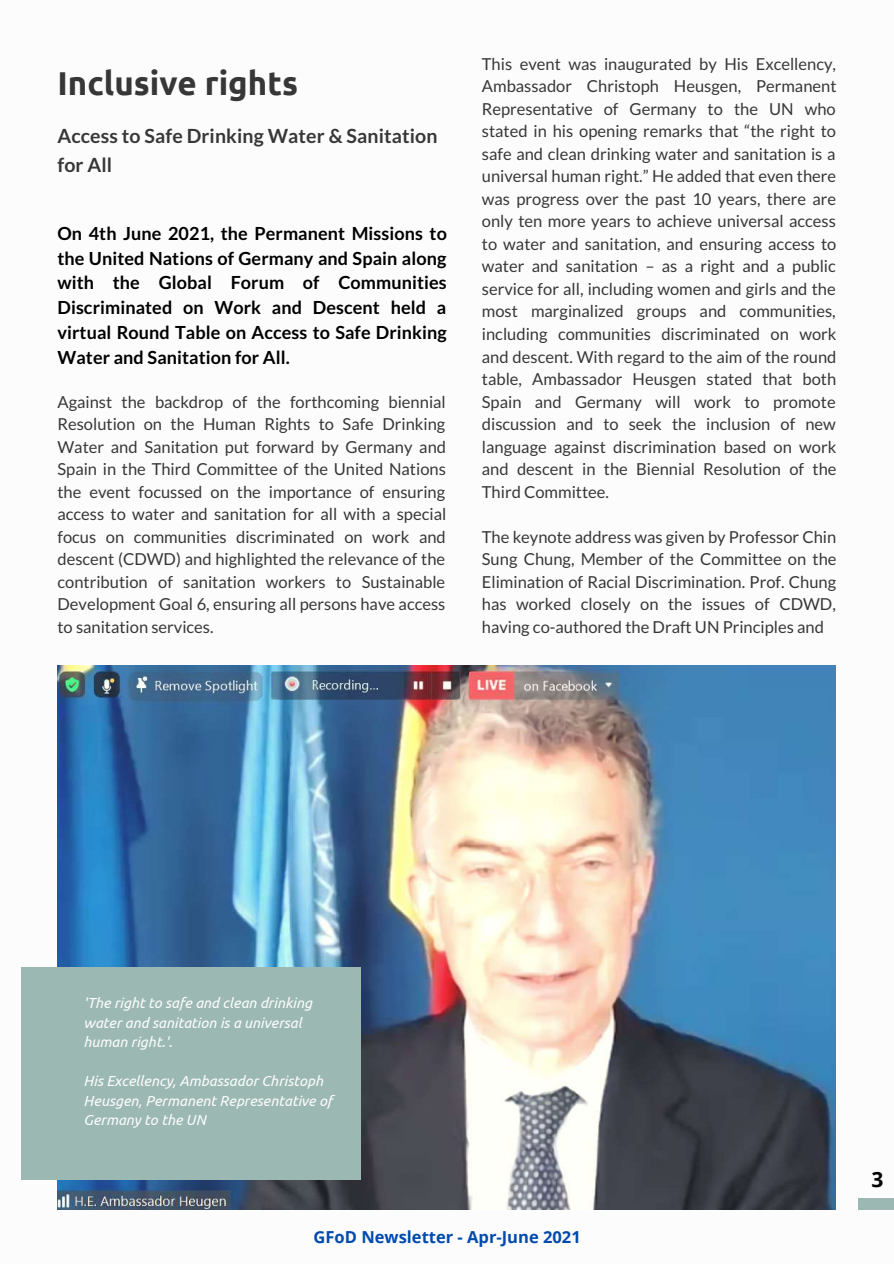
<style>
.page{position:relative;width:894px;height:1264px;background:#fff}
.page>*{position:absolute;margin:0;border:0;box-sizing:border-box;transform-origin:0 0}
.t1{font:700 33px "Ubuntu";color:#373737}
.t2{font:700 21px "Open Sans";color:#000}
.t3{font:700 19.5px/29.2px "Lato";letter-spacing:.005em;color:#373737}
.t4{font:700 18px/24.8px "Lato";letter-spacing:.005em;color:#000;text-align:justify}
.t5{font:16.5px/22.5px "Lato";color:#373737;text-align:justify}
.t6{font:700 16.5px "Open Sans";color:#004aad}
.t7{font:italic 14.55px/19.5px "Ubuntu";color:#fcfcfc}
</style>
<div class="page">
<img style="left:57px;top:665px;width:777px;height:544px">
<div style="left:21px;top:967px;width:340px;height:212px;background:#9bb8b2"></div>
<div style="left:857px;top:1198px;width:36px;height:11px;background:#9bb8b2"></div>
<h1 class="t1" style="left:57px;top:64px;width:242px">Inclusive rights</h1>
<p class="t3" style="left:57px;top:121px;width:381px">Access to Safe Drinking Water &amp; Sanitation for All</p>
<p class="t4" style="left:57px;top:220px;width:391px">On 4th June 2021, the Permanent Missions to the United Nations of Germany and Spain along with the Global Forum of Communities Discriminated on Work and Descent held a virtual Round Table on Access to Safe Drinking Water and Sanitation for All.</p>
<p class="t5" style="left:57px;top:390px;width:390px">Against the backdrop of the forthcoming biennial Resolution on the Human Rights to Safe Drinking Water and Sanitation put forward by Germany and Spain in the Third Committee of the United Nations the event focussed on the importance of ensuring access to water and sanitation for all with a special focus on communities discriminated on work and descent (CDWD) and highlighted the relevance of the contribution of sanitation workers to Sustainable Development Goal 6, ensuring all persons have access to sanitation services.</p>
<p class="t5" style="left:482px;top:52px;width:356px">This event was inaugurated by His Excellency, Ambassador Christoph Heusgen, Permanent Representative of Germany to the UN who stated in his opening remarks that “the right to safe and clean drinking water and sanitation is a universal human right.” He added that even there was progress over the past 10 years, there are only ten more years to achieve universal access to water and sanitation, and ensuring access to water and sanitation – as a right and a public service for all, including women and girls and the most marginalized groups and communities, including communities discriminated on work and descent. With regard to the aim of the round table, Ambassador Heusgen stated that both Spain and Germany will work to promote discussion and to seek the inclusion of new language against discrimination based on work and descent in the Biennial Resolution of the Third Committee.</p>
<p class="t5" style="left:482px;top:525px;width:356px">The keynote address was given by Professor Chin Sung Chung, Member of the Committee on the Elimination of Racial Discrimination. Prof. Chung has worked closely on the issues of CDWD, having co-authored the Draft UN Principles and</p>
<p class="t7" style="left:84px;top:993px;width:230px">'The right to safe and clean drinking water and sanitation is a universal human right.'.</p>
<p class="t7" style="left:84px;top:1070px;width:250px">His Excellency, Ambassador Christoph<br>Heusgen, Permanent Representative of<br>Germany to the UN</p>
<p class="t6" style="left:313px;top:1225px;width:268px">GFoD Newsletter - Apr-June 2021</p>
<p class="t2" style="left:871px;top:1164px;width:13px">3</p>
</div>
